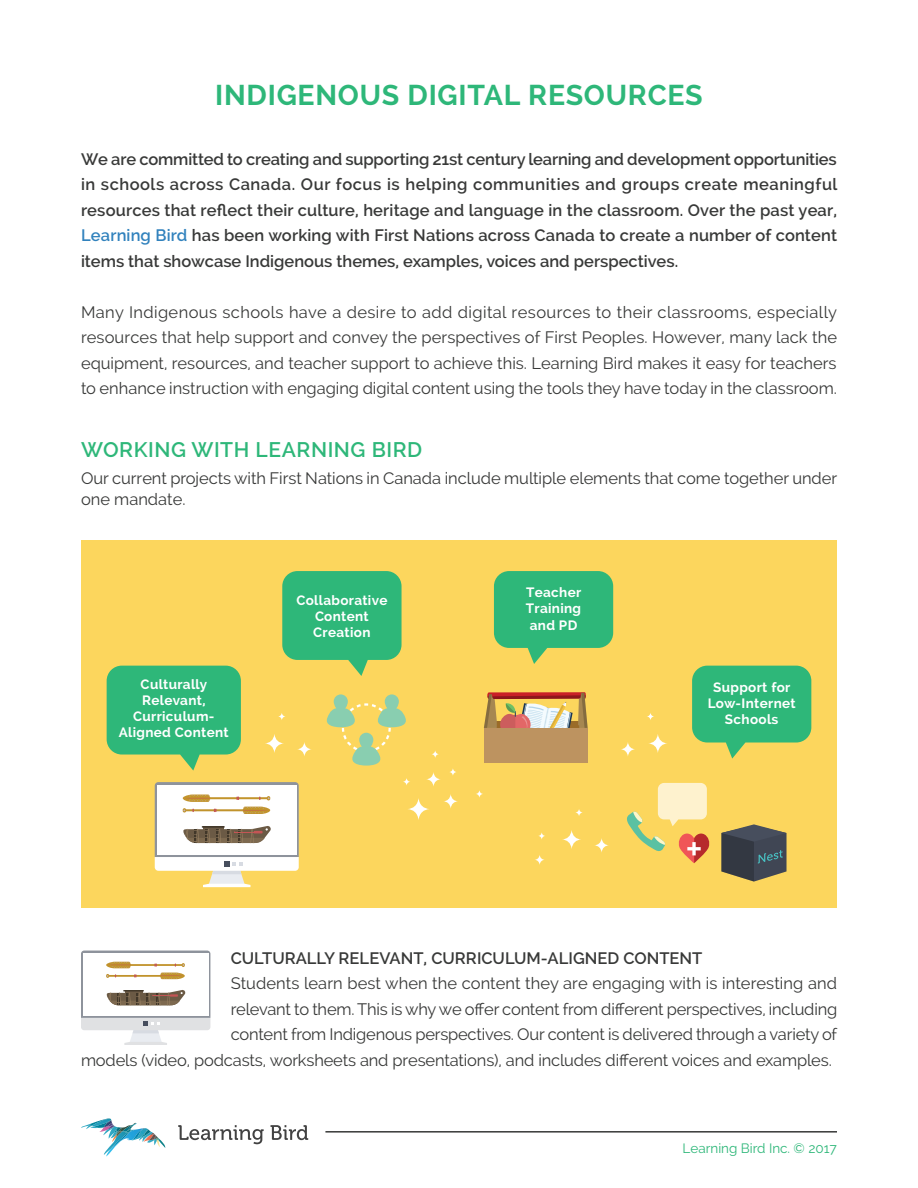
<style>
.page{position:relative;width:918px;height:1188px;background:#fff}
.page>*{position:absolute;margin:0;border:0;box-sizing:border-box;transform-origin:0 0}
.t1{font:700 28.5px "Raleway";letter-spacing:.025em;color:#2eb779}
.t2{font:600 21px "Raleway";letter-spacing:.025em;color:#2eb779}
.t3{font:16.5px/25.5px "Raleway";letter-spacing:-.01em;color:#383938}
.t4{font:600 16.5px/25.5px "Raleway";color:#383938;text-align:justify}
.t5{font:700 13.5px/16.2px "Raleway";letter-spacing:.025em;color:#fff;text-align:center}
.t6{font:13.5px "Raleway";color:#2eb779}
.s1{color:#3182bd}
</style>
<div class="page">
<svg style="left:81px;top:1118px;width:84px;height:39px"></svg>
<svg style="left:178px;top:1125px;width:86px;height:19px"></svg>
<svg style="left:271px;top:1125px;width:37px;height:15px"></svg>
<hr style="left:325px;top:1131px;width:512px;height:2px;background:#383938">
<div style="left:81px;top:541px;width:756px;height:367px;background:#fcd65d"></div>
<svg style="left:107px;top:666px;width:134px;height:105px"></svg>
<svg style="left:282px;top:571px;width:120px;height:105px"></svg>
<svg style="left:494px;top:571px;width:119px;height:93px"></svg>
<svg style="left:692px;top:666px;width:119px;height:93px"></svg>
<div style="left:342px;top:703px;width:49px;height:49px;border:2px dashed #fff;border-radius:50%"></div>
<svg style="left:326px;top:708px;width:30px;height:19px"></svg>
<div style="left:334px;top:694px;width:14px;height:17px;background:#89ceb0;border-radius:7px"></div>
<svg style="left:351px;top:746px;width:31px;height:20px"></svg>
<div style="left:359px;top:733px;width:14px;height:16px;background:#89ceb0;border-radius:7px"></div>
<svg style="left:377px;top:708px;width:29px;height:19px"></svg>
<div style="left:385px;top:694px;width:14px;height:17px;background:#89ceb0;border-radius:7px"></div>
<svg style="left:627px;top:783px;width:80px;height:69px"></svg>
<img style="left:678px;top:834px;width:32px;height:29px">
<img style="left:687px;top:842px;width:14px;height:13px">
<svg style="left:407px;top:798px;width:23px;height:22px"></svg>
<svg style="left:449px;top:768px;width:8px;height:8px"></svg>
<svg style="left:403px;top:778px;width:8px;height:8px"></svg>
<svg style="left:476px;top:790px;width:7px;height:8px"></svg>
<svg style="left:431px;top:750px;width:8px;height:8px"></svg>
<svg style="left:426px;top:772px;width:15px;height:15px"></svg>
<svg style="left:443px;top:794px;width:15px;height:15px"></svg>
<svg style="left:575px;top:809px;width:8px;height:7px"></svg>
<svg style="left:535px;top:855px;width:10px;height:10px"></svg>
<svg style="left:594px;top:838px;width:15px;height:15px"></svg>
<svg style="left:562px;top:830px;width:19px;height:19px"></svg>
<svg style="left:538px;top:832px;width:7px;height:8px"></svg>
<svg style="left:278px;top:713px;width:8px;height:7px"></svg>
<svg style="left:297px;top:742px;width:15px;height:15px"></svg>
<svg style="left:265px;top:734px;width:19px;height:19px"></svg>
<svg style="left:647px;top:713px;width:7px;height:7px"></svg>
<svg style="left:621px;top:742px;width:14px;height:15px"></svg>
<svg style="left:648px;top:734px;width:20px;height:19px"></svg>
<svg style="left:155px;top:782px;width:144px;height:105px;background:#e8e0cd"></svg>
<div style="left:484px;top:728px;width:104px;height:34px;background:#bd9360"></div>
<svg style="left:484px;top:692px;width:104px;height:36px"></svg>
<svg style="left:721px;top:824px;width:65px;height:58px"></svg>
<svg style="left:81px;top:951px;width:129px;height:94px"></svg>
<h1 class="t1" style="left:215px;top:79px;width:489px">INDIGENOUS DIGITAL RESOURCES</h1>
<p class="t4" style="left:81px;top:146px;width:758px">We are committed to creating and supporting 21st century learning and development opportunities in schools across Canada. Our focus is helping communities and groups create meaningful resources that reflect their culture, heritage and language in the classroom. Over the past year, <span class="s1">Learning Bird</span> has been working with First Nations across Canada to create a number of content items that showcase Indigenous themes, examples, voices and perspectives.</p>
<p class="t3" style="left:81px;top:299px;width:758px;text-align:justify">Many Indigenous schools have a desire to add digital resources to their classrooms, especially resources that help support and convey the perspectives of First Peoples. However, many lack the equipment, resources, and teacher support to achieve this. Learning Bird makes it easy for teachers to enhance instruction with engaging digital content using the tools they have today in the classroom.</p>
<p class="t2" style="left:81px;top:437px;width:343px">WORKING WITH LEARNING BIRD</p>
<p class="t3" style="left:81px;top:467px;width:758px;line-height:21px">Our current projects with First Nations in Canada include multiple elements that come together under one mandate.</p>
<p class="t5" style="left:119px;top:676px;width:111px">Culturally<br>Relevant,<br>Curriculum-<br>Aligned Content</p>
<p class="t5" style="left:296px;top:592px;width:93px">Collaborative<br>Content<br>Creation</p>
<p class="t5" style="left:526px;top:584px;width:57px;text-align:justify">Teacher Training and PD</p>
<p class="t5" style="left:708px;top:679px;width:89px">Support for<br>Low-Internet<br>Schools</p>
<p class="t4" style="left:231px;top:945px;width:473px">CULTURALLY RELEVANT, CURRICULUM-ALIGNED CONTENT</p>
<p class="t3" style="left:231px;top:971px;width:608px">Students learn best when the content they are engaging with is interesting and</p>
<p class="t3" style="left:231px;top:996px;width:608px">relevant to them. This is why we offer content from different perspectives, including</p>
<p class="t3" style="left:231px;top:1022px;width:608px">content from Indigenous perspectives. Our content is delivered through a variety of</p>
<p class="t3" style="left:81px;top:1047px;width:752px">models (video, podcasts, worksheets and presentations), and includes different voices and examples.</p>
<p class="t6" style="left:683px;top:1140px;width:156px">Learning Bird Inc. © 2017</p>
</div>
